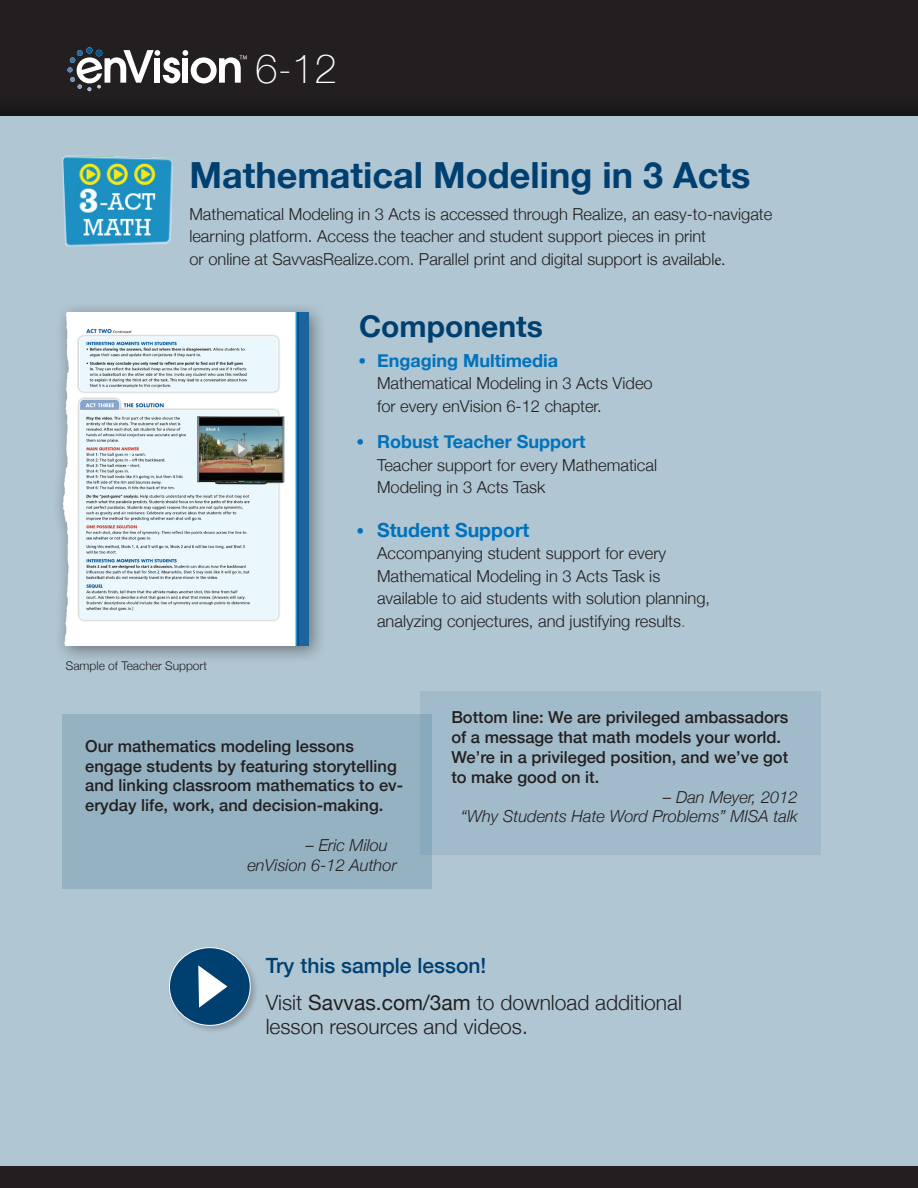
<style>
.page{position:relative;width:918px;height:1188px;background:#b0c6d2}
.page>*{position:absolute;margin:0;border:0;box-sizing:border-box;transform-origin:0 0}
.t1{font:100 40.5px "Helvetica Neue";color:#fff}
.t2{font:700 36px "Helvetica Neue";color:#004071}
.t3{font:700 30px "Helvetica Neue";color:#004071}
.t4{font:300 21px/37.5px "Helvetica Neue";color:#231f20}
.t5{font:700 19.5px "Helvetica Neue";color:#0072bc}
.t6{font:700 18px "Helvetica Neue";color:#0072bc}
.t7{font:300 16.5px/22.5px "Helvetica Neue";color:#231f20}
.t8{font:500 16.5px/19.8px "Helvetica Neue";color:#231f20}
.t9{font:italic 300 16.5px/19.8px "Helvetica Neue";color:#231f20}
.t10{font:300 12px "Helvetica Neue";color:#231f20}
.s1{font-family:"Minion Pro";font-weight:400}
.s2{font-size:25.5px}
.s3{color:#636366}
.s4{font-weight:500;color:#004071}
.s5{font-weight:400}
</style>
<div class="page">
<div style="left:0;top:1167px;width:918px;height:21px;background:#231f20"></div>
<div style="left:0;top:0;width:918px;height:117px;background:#231f20"></div>
<div style="left:52px;top:304px;width:273px;height:360px;background:#231f20;opacity:.5"></div>
<img style="left:52px;top:313px;width:257px;height:333px">
<div style="left:63px;top:714px;width:369px;height:175px;background:#95b2c3"></div>
<div style="left:420px;top:691px;width:401px;height:163px;background:#a2bbca"></div>
<img style="left:62px;top:155px;width:111px;height:92px">
<div style="left:167px;top:945px;width:92px;height:89px;background:#231f20;opacity:.25"></div>
<div style="left:169px;top:948px;width:81px;height:77px;background:#004071;border-radius:50%"></div>
<div style="left:169px;top:947px;width:82px;height:79px;border:1px solid #fff;border-radius:50%"></div>
<svg style="left:198px;top:965px;width:29px;height:43px"></svg>
<div style="left:86px;top:47px;width:6px;height:7px;background:#005e97;border-radius:50%"></div>
<svg style="left:68px;top:50px;width:179px;height:41px"></svg>
<h1 class="t1" style="left:255px;top:38px;width:83px">6-12</h1>
<h2 class="t2" style="left:189px;top:147px;width:563px">Mathematical Modeling in 3 Acts</h2>
<p class="t7" style="left:189px;top:201px;width:585px">Mathematical Modeling in 3 Acts is accessed through Realize, an easy-to-navigate learning platform. Access the teacher and student support pieces in print<br>or online at SavvasRealize.com. Parallel print and digital support is availabl<span class="s1">e.</span></p>
<p class="t10" style="left:66px;top:656px;width:143px">Sample of Teacher Support</p>
<h3 class="t3" style="left:359px;top:302px;width:185px">Components</h3>
<p class="t6" style="left:358px;top:346px;width:202px"><span class="s2">•</span> Engaging Multimedia</p>
<p class="t7" style="left:377px;top:371px;width:277px">Mathematical Modeling in 3 Acts Video for every enVision 6-12 chapter.</p>
<p class="t6" style="left:356px;top:428px;width:231px"><span class="s2">•</span> Robust Teacher Support</p>
<p class="t7" style="left:377px;top:453px;width:282px">Teacher support for every Mathematical<br>Modeling in 3 Acts Task</p>
<p class="t5" style="left:356px;top:515px;width:175px"><span class="s2">•</span> Student Support</p>
<p class="t7" style="left:377px;top:541px;width:335px">Accompanying student support for every Mathematical Modeling in 3 Acts Task is available to aid students with solution planning, analyzing conjectures, and justifying results<span class="s3">.</span></p>
<p class="t8" style="left:85px;top:735px;width:319px">Our mathematics modeling lessons engage students by featuring storytelling and linking classroom mathematics to ev&shy;eryday life, work, and decision-making.</p>
<p class="t9" style="left:247px;top:834px;width:151px;text-indent:59px">– Eric Milou enVision 6-12 Author</p>
<p class="t8" style="left:451px;top:706px;width:338px">Bottom line: We are privileged ambassadors of a message that math models your world.<br>We’re in a privileged position, and we’ve got to make good on it.</p>
<p class="t9" style="left:461px;top:786px;width:338px;text-align:right">– Dan Meyer, 2012<br>“Why Students Hate Word Problems” MISA talk</p>
<p class="t4" style="left:266px;top:945px;width:418px"><span class="s4">Try this sample lesson!<br></span>Visit <span class="s5">Savvas.com/3am</span> to download additional</p>
<p class="t4" style="left:266px;top:1006px;width:264px">lesson resources and videos.</p>
</div>
